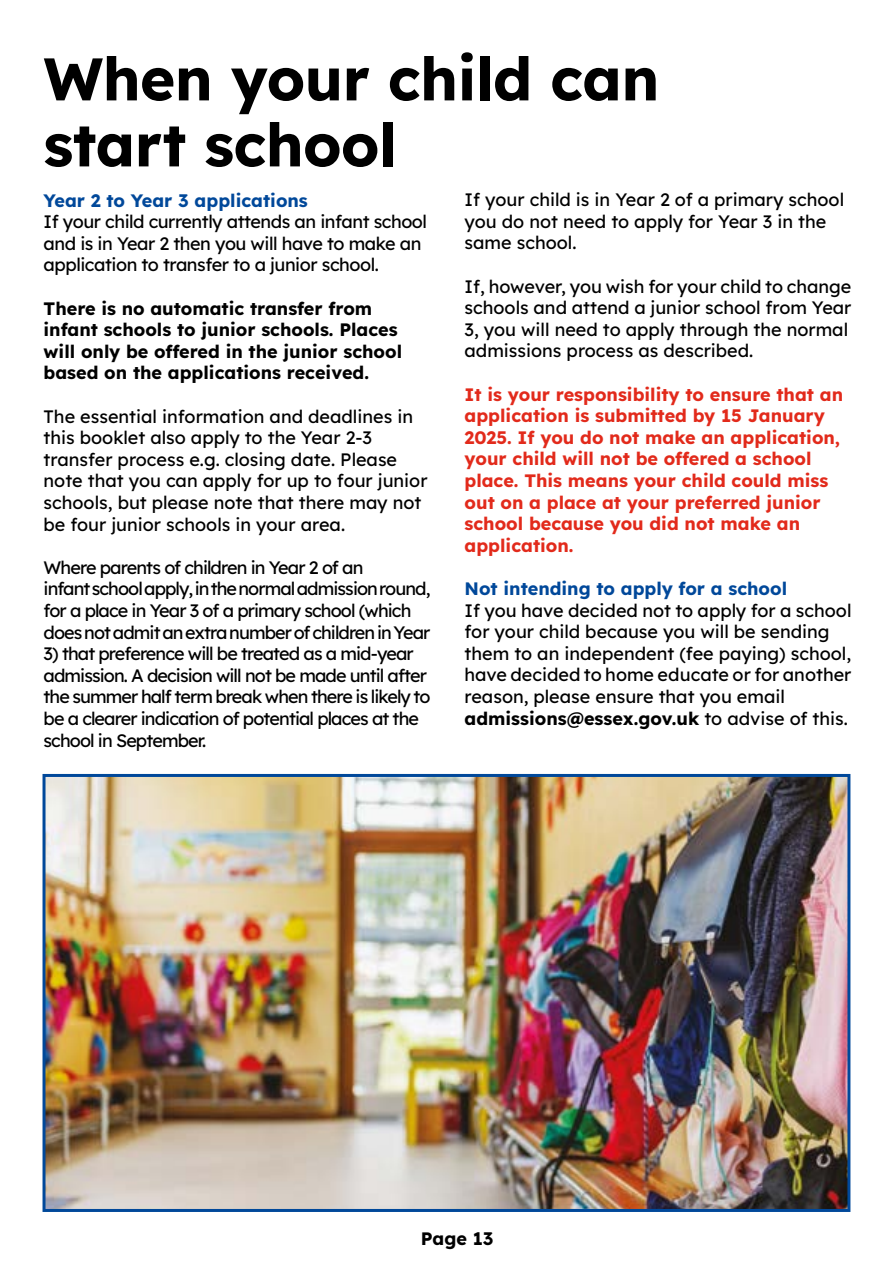
<style>
.page{position:relative;width:893px;height:1263px;background:#fff}
.page>*{position:absolute;margin:0;border:0;box-sizing:border-box;transform-origin:0 0}
.t1{font:700 60px/66px "Lexend";letter-spacing:-.01em;color:#000}
.t2{font:18px/21.6px "Lexend";color:#000}
.t3{font:18px/21.6px "Lexend";letter-spacing:-.05em;color:#000}
.t4{font:700 18px/21.6px "Lexend";color:#e22a1b}
.t5{font:18px/21.6px "Lexend";letter-spacing:-.025em;color:#000}
.t6{font:700 18px/21.6px "Lexend";color:#000}
.s1{font-weight:700;color:#00489a}
.s2{font-style:inherit}
.s3{font-weight:700}
</style>
<div class="page">
<img style="left:47px;top:778px;width:799px;height:430px">
<div style="left:43px;top:774px;width:807px;height:438px;border:3px solid #00489a"></div>
<p class="t1" style="left:44px;top:42px;width:617px">When your child can start school</p>
<p class="t5" style="left:44px;top:188px;width:395px"><span class="s1">Year 2 to Year 3 applications<br></span>If your child currently attends an inf<span class="s2">ant school&shy;</span>and is in Year 2 then you will have to mak<span class="s2">e an&shy;</span>application to transfer t<span class="s2">o a junior school.-</span></p>
<p class="t6" style="left:44px;top:296px;width:360px">There is no automatic transfer from infant schools to junior schools. Places will only be offered in the junior school based on the applications received.</p>
<p class="t2" style="left:44px;top:404px;width:386px">The essential information and deadlines in this booklet also apply to the Year 2-3 transfer process e.g. closing date. Please note that you can apply for up to four junior schools, but please note that there may not be four junior schools in your area.</p>
<p class="t3" style="left:44px;top:555px;width:398px">Where parents of children in Year 2 o<span class="s2">f an-<br></span>infant school apply, in the normal admission r<span class="s2">ound,- </span>for a place in Year 3 o<span class="s2">f a primary school (which&shy;</span>does not admit an extra number of children in Y<span class="s2">ear-</span></p>
<p class="t3" style="left:44px;top:642px;width:395px">3) that preference will be treated as a mid-y<span class="s2">ear&shy;</span>admission. A decision will not be made until aft<span class="s2">er&shy;</span>the summer half term break when there is likely to be a clearer indication of potential pl<span class="s2">aces at the&shy;</span>school in September<span class="s2">.-</span></p>
<p class="t2" style="left:465px;top:188px;width:381px">If your child is in Year 2 of a primary school you do not need to apply for Year 3 in the same school.</p>
<p class="t2" style="left:465px;top:274px;width:388px">If, however, you wish for your child to change schools and attend a junior school from Year 3, you will need to apply through the normal admissions pr<span class="s2">ocess as described.-</span></p>
<p class="t4" style="left:465px;top:382px;width:380px">It is your responsibility to ensure that an application is submitted by 15 January 2025. If you do not make an application, your child will not be offered a school place. This means your child could miss out on a place at your preferred junior school because you did not make an application.</p>
<p class="t2" style="left:465px;top:577px;width:395px"><span class="s1">Not intending to apply for a school<br></span>If you have decided not to apply for a school for your child because you will be sending them to an independent (fee paying) school, have decided to home educate or for another reason, please ensure that you email <span class="s3">admissions@essex.gov.uk</span> to advise o<span class="s2">f this.-</span></p>
<p class="t6" style="left:421px;top:1226px;width:74px">Page 13</p>
</div>
